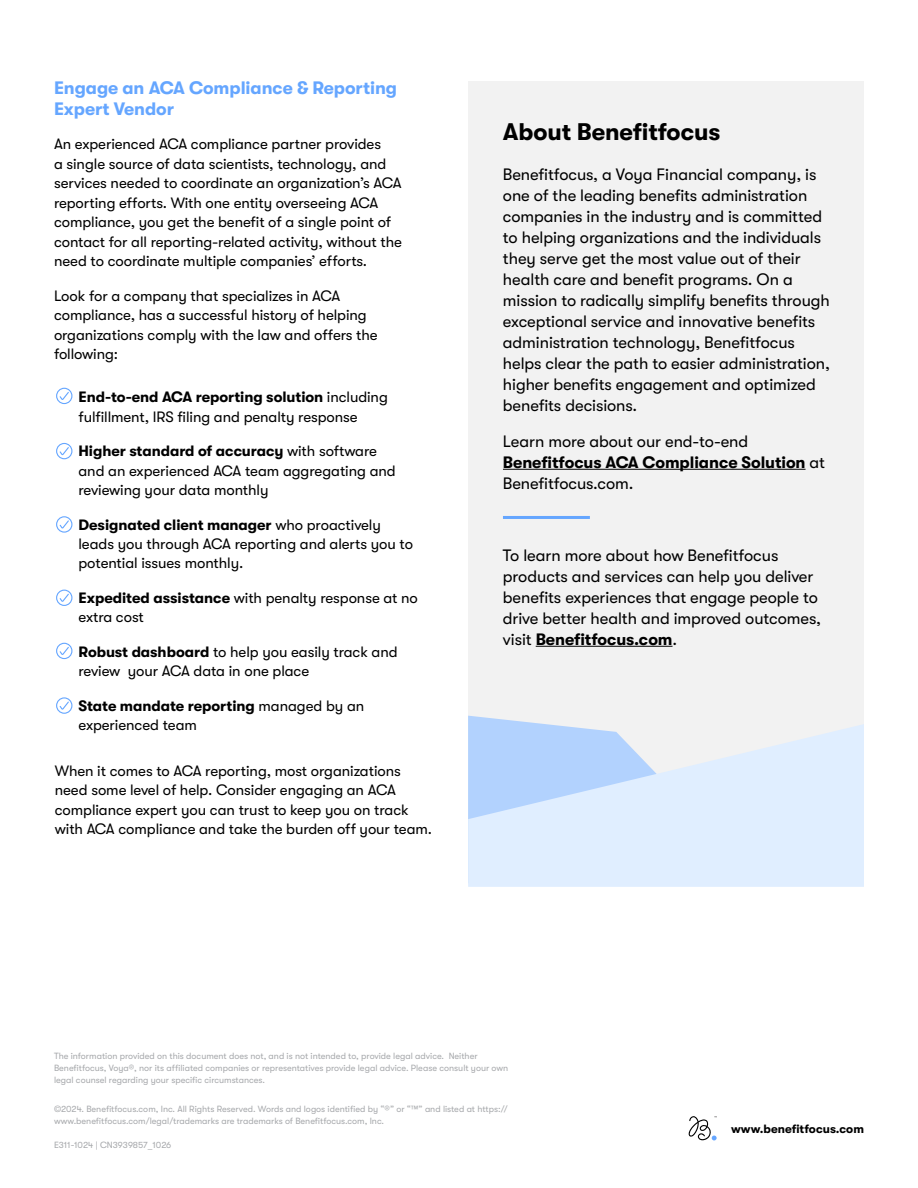
<style>
.page{position:relative;width:918px;height:1188px;background:#fff}
.page>*{position:absolute;margin:0;border:0;box-sizing:border-box;transform-origin:0 0}
.t1{font:700 24px "GT Walsheim Pro";letter-spacing:-.005em;color:#000}
.t2{font:700 18px/21px "GT Walsheim Pro";letter-spacing:-.005em;color:#65a6ff}
.t3{font:16.5px/21px "GT Walsheim Pro";letter-spacing:-.005em;color:#000}
.t4{font:15px/19.5px "GT Walsheim Pro";letter-spacing:-.005em;color:#000}
.t5{font:700 12px "GT Walsheim Pro";color:#000}
.t6{font:9px/12px "GT Walsheim Pro";color:#a7a9ac}
.s1{font-weight:700}
</style>
<div class="page">
<svg style="left:688px;top:1116px;width:28px;height:24px"></svg>
<svg style="left:56px;top:387px;width:17px;height:18px"></svg>
<svg style="left:56px;top:442px;width:17px;height:18px"></svg>
<svg style="left:56px;top:516px;width:17px;height:17px"></svg>
<svg style="left:56px;top:589px;width:17px;height:17px"></svg>
<svg style="left:56px;top:642px;width:17px;height:18px"></svg>
<svg style="left:56px;top:697px;width:17px;height:17px"></svg>
<div style="left:468px;top:81px;width:396px;height:791px;background:#f2f2f2"></div>
<svg style="left:468px;top:716px;width:75px;height:8px"></svg>
<svg style="left:468px;top:724px;width:396px;height:163px;background:#d9e9fd"></svg>
<hr style="left:503px;top:469px;width:303px;height:1px;background:#000">
<hr style="left:536px;top:646px;width:137px;height:1px;background:#000">
<hr style="left:503px;top:516px;width:87px;height:3px;background:#65a6ff">
<p class="t2" style="left:54px;top:77px;width:345px">Engage an ACA Compliance &amp; Reporting<br>Expert Vendor</p>
<p class="t4" style="left:54px;top:134px;width:349px">An experienced ACA compliance partner provides<br>a single source of data scientists, technology, and services needed to coordinate an organization’s ACA reporting efforts. With one entity overseeing ACA compliance, you get the benefit of a single point of contact for all reporting-related activity, without the need to coordinate multiple companies’ efforts.</p>
<p class="t4" style="left:54px;top:286px;width:325px">Look for a company that specializes in ACA compliance, has a successful history of helping organizations comply with the law and offers the following:</p>
<p class="t4" style="left:79px;top:387px;width:311px"><span class="s1">End-to-end ACA reporting solution</span> including fulfillment, IRS filing and penalty response</p>
<p class="t4" style="left:79px;top:441px;width:319px"><span class="s1">Higher standard of accuracy</span> with software and an experienced ACA team aggregating and reviewing your data monthly</p>
<p class="t4" style="left:79px;top:515px;width:336px"><span class="s1">Designated client manager</span> who proactively leads you through ACA reporting and alerts you to potential issues monthly.</p>
<p class="t4" style="left:79px;top:588px;width:341px"><span class="s1">Expedited assistance</span> with penalty response at no extra cost</p>
<p class="t4" style="left:79px;top:642px;width:321px"><span class="s1">Robust dashboard</span> to help you easily track and review your ACA data in one place</p>
<p class="t4" style="left:79px;top:696px;width:287px"><span class="s1">State mandate reporting</span> managed by an experienced team</p>
<p class="t4" style="left:55px;top:761px;width:379px">When it comes to ACA reporting, most organizations need some level of help. Consider engaging an ACA compliance expert you can trust to keep you on track with ACA compliance and take the burden off your team.</p>
<h1 class="t1" style="left:503px;top:119px;width:219px">About Benefitfocus</h1>
<p class="t3" style="left:503px;top:164px;width:329px">Benefitfocus, a Voya Financial company, is one of the leading benefits administration companies in the industry and is committed to helping organizations and the individuals they serve get the most value out of their health care and benefit programs. On a mission to radically simplify benefits through exceptional service and innovative benefits administration technology, Benefitfocus helps clear the path to easier administration, higher benefits engagement and optimized benefits decisions.</p>
<p class="t3" style="left:503px;top:431px;width:324px">Learn more about our end-to-end<br><span class="s1">Benefitfocus ACA Compliance Solution</span> at<br>Benefitfocus.com.</p>
<p class="t3" style="left:503px;top:545px;width:320px">To learn more about how Benefitfocus products and services can help you deliver benefits experiences that engage people to drive better health and improved outcomes, visit <span class="s1">Benefitfocus.com</span>.</p>
<p class="t6" style="left:54px;top:1050px;width:456px">The information provided on this document does not, and is not intended to, provide legal advice. Neither<br>Benefitfocus, Voya®, nor its affiliated companies or representatives provide legal advice. Please consult your own legal counsel regarding your specific circumstances.</p>
<p class="t6" style="left:54px;top:1103px;width:455px">©2024. Benefitfocus.com, Inc. All Rights Reserved. Words and logos identified by “®” or “™” and listed at https:// www.benefitfocus.com/legal/trademarks are trademarks of Benefitfocus.com, Inc.</p>
<p class="t6" style="left:54px;top:1139px;width:119px">E311-1024 | CN3939857_1026</p>
<p class="t5" style="left:731px;top:1123px;width:134px">www.benefitfocus.com</p>
</div>
